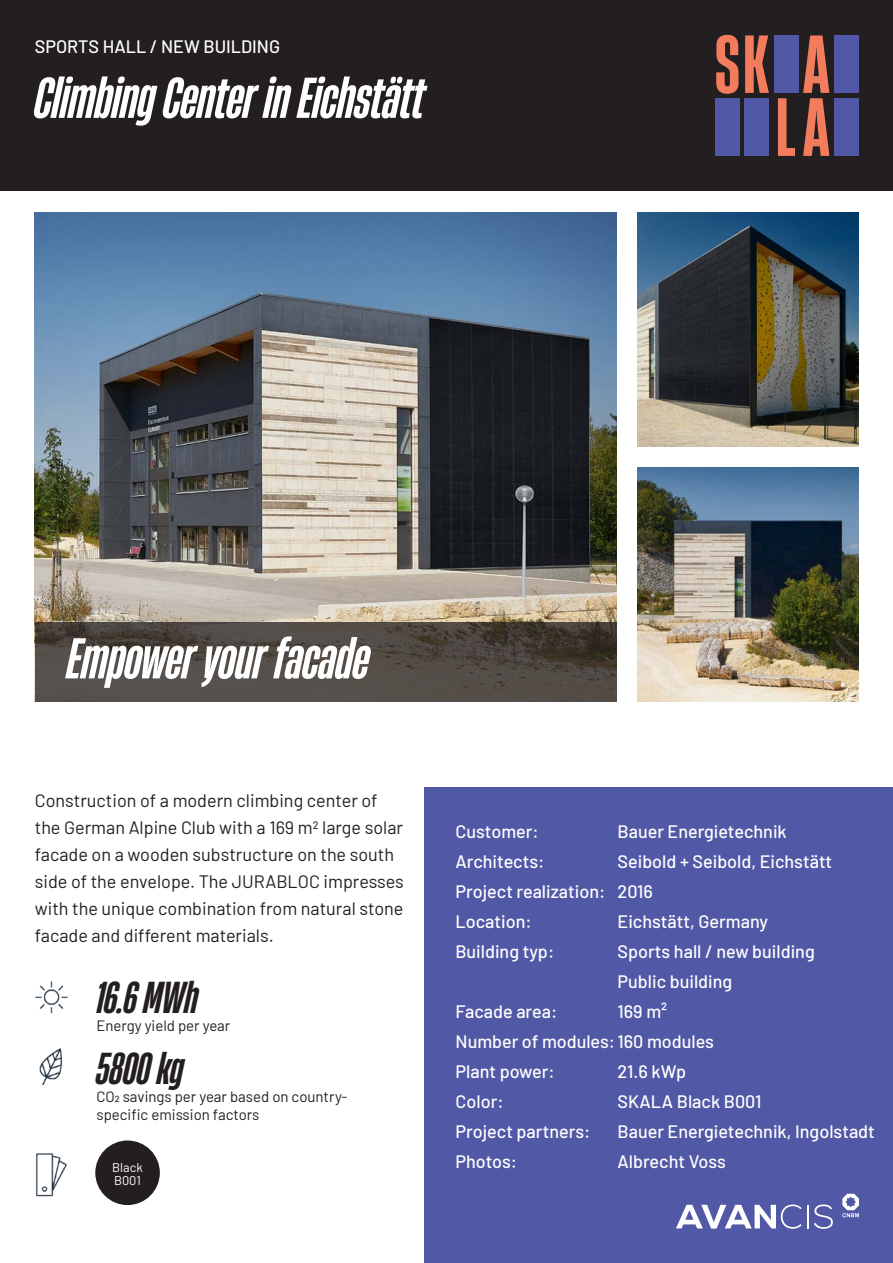
<style>
.page{position:relative;width:893px;height:1263px;background:#fff}
.page>*{position:absolute;margin:0;border:0;box-sizing:border-box;transform-origin:0 0}
.t1{font:italic 700 54px "Heading Now 36";color:#fff}
.t2{font:italic 700 42px "Heading Now 36";color:#231f20}
.t3{font:500 18px "Barlow";color:#fff}
.t4{font:18px "Barlow";color:#231f20}
.t5{font:15px/18px "Barlow";color:#231f20}
.t6{font:12.75px/12.8px "Barlow";color:#fff}
</style>
<div class="page">
<div style="left:424px;top:787px;width:469px;height:476px;background:#5159a7"></div>
<div style="left:95px;top:1140px;width:65px;height:65px;background:#231f20;border-radius:50%"></div>
<div style="left:0;top:0;width:893px;height:190px;background:#231f20"></div>
<img style="left:638px;top:468px;width:221px;height:234px">
<img style="left:34px;top:213px;width:583px;height:489px">
<img style="left:638px;top:213px;width:221px;height:233px">
<img style="left:35px;top:981px;width:33px;height:33px">
<img style="left:39px;top:1048px;width:23px;height:38px">
<img style="left:35px;top:1153px;width:32px;height:44px">
<svg style="left:676px;top:1204px;width:126px;height:25px"></svg>
<hr style="left:807px;top:1205px;width:2px;height:23px;background:#fff">
<svg style="left:814px;top:1204px;width:19px;height:25px"></svg>
<svg style="left:842px;top:1194px;width:17px;height:23px"></svg>
<svg style="left:35px;top:622px;width:582px;height:80px;fill:#544d48"></svg>
<div style="left:774px;top:36px;width:25px;height:57px;background:#5159a7"></div>
<div style="left:834px;top:36px;width:24px;height:57px;background:#5159a7"></div>
<div style="left:715px;top:98px;width:24px;height:58px;background:#5159a7"></div>
<div style="left:745px;top:98px;width:24px;height:58px;background:#5159a7"></div>
<div style="left:834px;top:98px;width:24px;height:58px;background:#5159a7"></div>
<svg style="left:803px;top:35px;width:26px;height:121px"></svg>
<svg style="left:778px;top:98px;width:17px;height:58px"></svg>
<svg style="left:745px;top:35px;width:24px;height:58px"></svg>
<svg style="left:716px;top:35px;width:22px;height:59px"></svg>
<p class="t3" style="left:35px;top:33px;width:247px">SPORTS HALL / NEW BUILDING</p>
<p class="t1" style="left:35px;top:60px;width:391px">Climbing Center in Eichstätt</p>
<p class="t1" style="left:67px;top:621px;width:304px">Empower your facade</p>
<p class="t4" style="left:35px;top:787px;width:344px">Construction of a modern climbing center of</p>
<p class="t4" style="left:35px;top:814px;width:370px">the German Alpine Club with a 169 m2 large solar</p>
<p class="t4" style="left:35px;top:841px;width:361px">facade on a wooden substructure on the south</p>
<p class="t4" style="left:35px;top:868px;width:371px">side of the envelope. The JURABLOC impresses</p>
<p class="t4" style="left:35px;top:895px;width:370px">with the unique combination from natural stone</p>
<p class="t4" style="left:35px;top:922px;width:240px">facade and different materials.</p>
<p class="t2" style="left:96px;top:969px;width:103px">16.6 MWh</p>
<p class="t2" style="left:96px;top:1039px;width:89px">5800 kg</p>
<p class="t5" style="left:96px;top:1015px;width:135px">Energy yield per year</p>
<p class="t5" style="left:96px;top:1087px;width:253px">CO2 savings per year based on country&shy;specific emission factors</p>
<p class="t6" style="left:112px;top:1160px;width:32px">Black<br>B001</p>
<p class="t3" style="left:456px;top:819px;width:85px">Customer:</p>
<p class="t3" style="left:618px;top:819px;width:171px">Bauer Energietechnik</p>
<p class="t3" style="left:456px;top:849px;width:90px">Architects:</p>
<p class="t3" style="left:618px;top:849px;width:216px">Seibold + Seibold, Eichstätt</p>
<p class="t3" style="left:456px;top:879px;width:199px">Project realization: 2016</p>
<p class="t3" style="left:456px;top:909px;width:78px">Location:</p>
<p class="t3" style="left:618px;top:909px;width:152px">Eichstätt, Germany</p>
<p class="t3" style="left:456px;top:939px;width:100px">Building typ:</p>
<p class="t3" style="left:618px;top:939px;width:199px">Sports hall / new building</p>
<p class="t3" style="left:618px;top:969px;width:116px">Public building</p>
<p class="t3" style="left:456px;top:999px;width:103px">Facade area:</p>
<p class="t3" style="left:618px;top:999px;width:51px">169 m²</p>
<p class="t3" style="left:456px;top:1029px;width:260px">Number of modules:160 modules</p>
<p class="t3" style="left:456px;top:1059px;width:101px">Plant power:</p>
<p class="t3" style="left:618px;top:1059px;width:70px">21.6 kWp</p>
<p class="t3" style="left:456px;top:1089px;width:50px">Color:</p>
<p class="t3" style="left:618px;top:1089px;width:145px">SKALA Black B001</p>
<p class="t3" style="left:456px;top:1119px;width:136px">Project partners:</p>
<p class="t3" style="left:618px;top:1119px;width:259px">Bauer Energietechnik, Ingolstadt</p>
<p class="t3" style="left:456px;top:1149px;width:63px">Photos:</p>
<p class="t3" style="left:618px;top:1149px;width:110px">Albrecht Voss</p>
</div>
